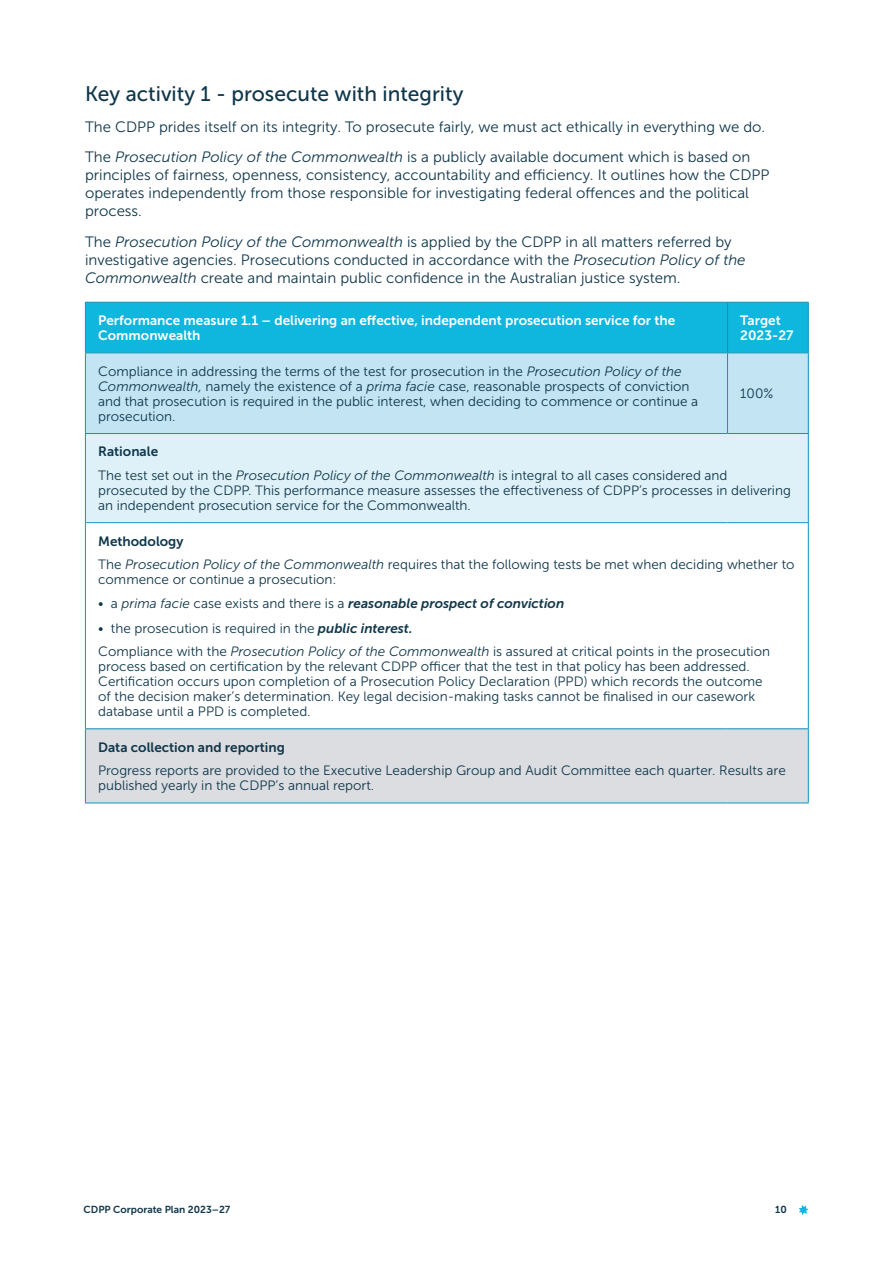
<style>
.page{position:relative;width:893px;height:1263px;background:#fff}
.page>*{position:absolute;margin:0;border:0;box-sizing:border-box;transform-origin:0 0}
.Heading_3{font:21px "Museo Sans 500";color:#0f364a}
.Body{font:15px/18px "Museo Sans 300";color:#0f364a}
.TText_9{font:13.5px/15px "Museo Sans 300";color:#0f364a}
.TText_9-2{font:13.5px/15px "Museo Sans 700";color:#fff}
.t1{font:italic 13.5px "Museo Sans 700";color:#0f364a}
.TText_9-3{font:13.5px "Museo Sans 700";color:#0f364a}
.t2{font:10.2px "Museo Sans 700";color:#0f364a}
.s1{font-style:italic}
.s2{font-family:"Museo Sans 300";font-style:normal}
.s3{font-family:"Museo Sans 300"}
.s4{font-family:"Museo Sans 700";font-style:italic}
</style>
<div class="page">
<svg style="left:799px;top:1205px;width:10px;height:10px"></svg>
<div style="left:86px;top:303px;width:722px;height:49px;background:#0fb6de"></div>
<div style="left:86px;top:353px;width:722px;height:80px;background:#c2e4f3"></div>
<div style="left:85px;top:433px;width:723px;height:90px;background:#dff1f8"></div>
<div style="left:85px;top:729px;width:723px;height:74px;background:#dbdde1"></div>
<hr style="left:85px;top:302px;width:642px;height:1px;background:#1094b9">
<hr style="left:85px;top:303px;width:1px;height:49px;background:#1094b9">
<hr style="left:727px;top:302px;width:82px;height:1px;background:#1094b9">
<hr style="left:727px;top:303px;width:1px;height:49px;background:#1094b9">
<hr style="left:808px;top:303px;width:1px;height:49px;background:#1094b9">
<hr style="left:85px;top:352px;width:642px;height:1px;background:#1094b9">
<hr style="left:85px;top:353px;width:1px;height:80px;background:#1094b9">
<hr style="left:727px;top:352px;width:82px;height:1px;background:#1094b9">
<hr style="left:727px;top:353px;width:1px;height:80px;background:#1094b9">
<hr style="left:808px;top:353px;width:1px;height:80px;background:#1094b9">
<hr style="left:85px;top:433px;width:642px;height:1px;background:#1094b9">
<hr style="left:85px;top:434px;width:1px;height:88px;background:#1094b9">
<hr style="left:727px;top:433px;width:82px;height:1px;background:#1094b9">
<hr style="left:808px;top:434px;width:1px;height:88px;background:#1094b9">
<hr style="left:85px;top:522px;width:642px;height:1px;background:#1094b9">
<hr style="left:85px;top:523px;width:1px;height:205px;background:#1094b9">
<hr style="left:727px;top:522px;width:82px;height:1px;background:#1094b9">
<hr style="left:808px;top:523px;width:1px;height:205px;background:#1094b9">
<hr style="left:85px;top:728px;width:642px;height:1px;background:#1094b9">
<hr style="left:85px;top:729px;width:1px;height:74px;background:#1094b9">
<hr style="left:727px;top:728px;width:82px;height:1px;background:#1094b9">
<hr style="left:808px;top:729px;width:1px;height:74px;background:#1094b9">
<hr style="left:85px;top:803px;width:642px;height:1px;background:#1094b9">
<hr style="left:727px;top:803px;width:82px;height:1px;background:#1094b9">
<p class="Heading_3" style="left:85px;top:82px;width:380px">Key activity 1 - prosecute with integrity</p>
<p class="Body" style="left:85px;top:117px;width:682px">The CDPP prides itself on its integrity. To prosecute fairly, we must act ethically in everything we do.</p>
<p class="Body" style="left:85px;top:148px;width:686px">The <span class="s1">Prosecution Policy of the Commonwealth</span> is a publicly available document which is based on principles of fairness, openness, consistency, accountability and efficiency. It outlines how the CDPP operates independently from those responsible for investigating federal offences and the political process.</p>
<p class="Body" style="left:85px;top:233px;width:662px">The <span class="s1">Prosecution Policy of the Commonwealth</span> is applied by the CDPP in all matters referred by investigative agencies. Prosecutions conducted in accordance with the <span class="s1">Prosecution Policy of the<br>Commonwealth</span> create and maintain public confidence in the Australian justice system.</p>
<p class="TText_9-2" style="left:98px;top:313px;width:579px">Performance measure 1.1 – delivering an effective, independent prosecution service for the<br>Commonwealth</p>
<p class="TText_9-2" style="left:740px;top:313px;width:55px">Target<br>2023-27</p>
<p class="TText_9" style="left:98px;top:364px;width:601px">Compliance in addressing the terms of the test for prosecution in the <span class="s1">Prosecution Policy of the Commonwealth,</span> namely the existence of a <span class="s1">prima facie</span> case, reasonable prospects of conviction and that prosecution is required in the public interest, when deciding to commence or continue a prosecution.</p>
<p class="TText_9" style="left:740px;top:386px;width:35px">100%</p>
<p class="TText_9-3" style="left:98px;top:444px;width:61px">Rationale</p>
<p class="TText_9" style="left:98px;top:468px;width:694px">The test set out in the <span class="s1">Prosecution Policy of the Commonwealth</span> is integral to all cases considered and prosecuted by the CDPP. This performance measure assesses the effectiveness of CDPP’s processes in delivering an independent prosecution service for the Commonwealth.</p>
<p class="TText_9-3" style="left:98px;top:533px;width:87px">Methodology</p>
<p class="TText_9" style="left:98px;top:557px;width:698px">The <span class="s1">Prosecution Policy of the Commonwealth</span> requires that the following tests be met when deciding whether to commence or continue a prosecution:</p>
<p class="t1" style="left:98px;top:596px;width:468px"><span class="s2">• a</span> <span class="s3">prima facie</span> <span class="s2">case exists and there is a</span> reasonable prospect of conviction</p>
<p class="TText_9" style="left:98px;top:620px;width:316px">• the prosecution is required in the <span class="s4">public interest.</span></p>
<p class="TText_9" style="left:98px;top:644px;width:673px">Compliance with the <span class="s1">Prosecution Policy of the Commonwealth</span> is assured at critical points in the prosecution process based on certification by the relevant CDPP officer that the test in that policy has been addressed.<br>Certification occurs upon completion of a Prosecution Policy Declaration (PPD) which records the outcome of the decision maker’s determination. Key legal decision-making tasks cannot be finalised in our casework database until a PPD is completed.</p>
<p class="TText_9-3" style="left:98px;top:739px;width:188px">Data collection and reporting</p>
<p class="TText_9" style="left:98px;top:763px;width:689px">Progress reports are provided to the Executive Leadership Group and Audit Committee each quarter. Results are published yearly in the CDPP’s annual report.</p>
<p class="t2" style="left:84px;top:1204px;width:148px">CDPP Corporate Plan 2023–27</p>
<p class="t2" style="left:775px;top:1204px;width:13px">10</p>
</div>
